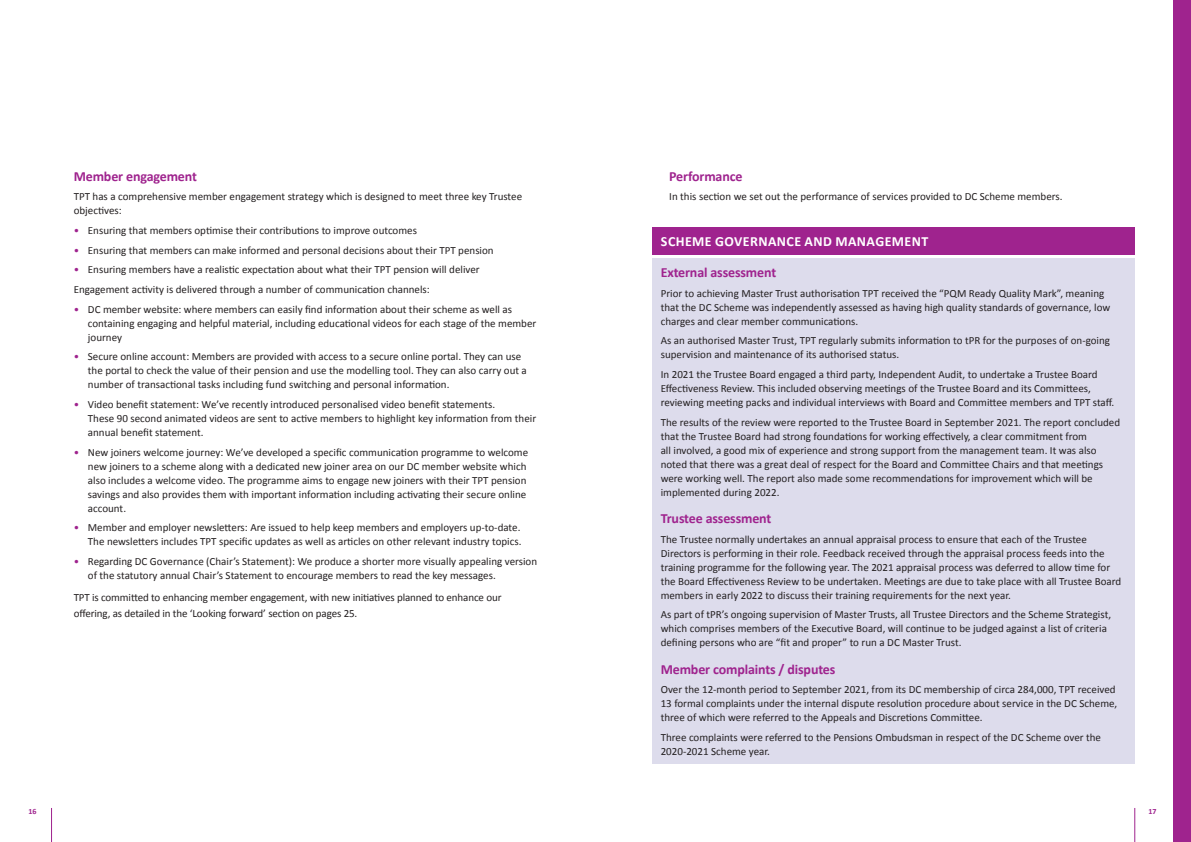
<style>
.page{position:relative;width:1191px;height:842px;background:#fff}
.page>*{position:absolute;margin:0;border:0;box-sizing:border-box;transform-origin:0 0}
.Fushia_Header{font:700 14px "Calibri";letter-spacing:-.01em;color:#9f238e}
.t1{font:700 14px "Calibri";letter-spacing:.03em;color:#fff}
.Body{font:11px/14px "Calibri";color:#231f20}
.t2{font:700 8px "Calibri";color:#9f238e}
.s1{color:#9f238e}
</style>
<div class="page">
<div style="left:1174px;top:0;width:17px;height:842px;background:#9f238e"></div>
<hr style="left:1134px;top:808px;width:1px;height:34px;background:#9f238e">
<hr style="left:51px;top:808px;width:1px;height:34px;background:#9f238e">
<div style="left:652px;top:227px;width:482px;height:27px;background:#9f238e"></div>
<div style="left:652px;top:258px;width:482px;height:505px;background:#dddcec"></div>
<p class="Fushia_Header" style="left:74px;top:166px;width:125px">Member engagement</p>
<p class="Body" style="left:74px;top:189px;width:450px">TPT has a comprehensive member engagement strategy which is designed to meet three key Trustee objectives:</p>
<p class="Body" style="left:74px;top:223px;width:345px"><span class="s1">•</span> Ensuring that members optimise their contributions to improve outcomes</p>
<p class="Body" style="left:74px;top:243px;width:421px"><span class="s1">•</span> Ensuring that members can make informed and personal decisions about their TPT pension</p>
<p class="Body" style="left:74px;top:262px;width:407px"><span class="s1">•</span> Ensuring members have a realistic expectation about what their TPT pension will deliver</p>
<p class="Body" style="left:74px;top:282px;width:358px">Engagement activity is delivered through a number of communication channels:</p>
<p class="Body" style="left:88px;top:302px;width:450px;text-indent:-14px"><span class="s1">•</span> DC member website: where members can easily find information about their scheme as well as containing engaging and helpful material, including educational videos for each stage of the member journey</p>
<p class="Body" style="left:88px;top:349px;width:440px;text-indent:-14px"><span class="s1">•</span> Secure online account: Members are provided with access to a secure online portal. They can use the portal to check the value of their pension and use the modelling tool. They can also carry out a number of transactional tasks including fund switching and personal information.</p>
<p class="Body" style="left:88px;top:397px;width:450px;text-indent:-14px"><span class="s1">•</span> Video benefit statement: We’ve recently introduced personalised video benefit statements.<br>These 90 second animated videos are sent to active members to highlight key information from their annual benefit statement.</p>
<p class="Body" style="left:88px;top:445px;width:442px;text-indent:-14px"><span class="s1">•</span> New joiners welcome journey: We’ve developed a specific communication programme to welcome new joiners to a scheme along with a dedicated new joiner area on our DC member website which also includes a welcome video. The programme aims to engage new joiners with their TPT pension savings and also provides them with important information including activating their secure online account.</p>
<p class="Body" style="left:74px;top:520px;width:449px;text-align:right"><span class="s1">•</span> Member and employer newsletters: Are issued to help keep members and employers up-to-date.<br>The newsletters includes TPT specific updates as well as articles on other relevant industry topics.</p>
<p class="Body" style="left:88px;top:554px;width:451px;text-indent:-14px"><span class="s1">•</span> Regarding DC Governance (Chair’s Statement): We produce a shorter more visually appealing version of the statutory annual Chair’s Statement to encourage members to read the key messages.</p>
<p class="Body" style="left:74px;top:589px;width:429px;line-height:16px">TPT is committed to enhancing member engagement, with new initiatives planned to enhance our offering, as detailed in the ‘Looking forward’ section on pages 25.</p>
<p class="Fushia_Header" style="left:669px;top:166px;width:75px">Performance</p>
<p class="Body" style="left:669px;top:189px;width:395px">In this section we set out the performance of services provided to DC Scheme members.</p>
<p class="t1" style="left:661px;top:231px;width:269px">SCHEME GOVERNANCE AND MANAGEMENT</p>
<p class="Fushia_Header" style="left:660px;top:262px;width:117px">External assessment</p>
<p class="Body" style="left:660px;top:286px;width:451px">Prior to achieving Master Trust authorisation TPT received the “PQM Ready Quality Mark”, meaning that the DC Scheme was independently assessed as having high quality standards of governance, low charges and clear member communications.</p>
<p class="Body" style="left:660px;top:333px;width:451px">As an authorised Master Trust, TPT regularly submits information to tPR for the purposes of on-going supervision and maintenance of its authorised status.</p>
<p class="Body" style="left:660px;top:367px;width:455px">In 2021 the Trustee Board engaged a third party, Independent Audit, to undertake a Trustee Board<br>Effectiveness Review. This included observing meetings of the Trustee Board and its Committees, reviewing meeting packs and individual interviews with Board and Committee members and TPT staff.</p>
<p class="Body" style="left:660px;top:415px;width:461px">The results of the review were reported to the Trustee Board in September 2021. The report concluded that the Trustee Board had strong foundations for working effectively, a clear commitment from<br>all involved, a good mix of experience and strong support from the management team. It was also noted that there was a great deal of respect for the Board and Committee Chairs and that meetings were working well. The report also made some recommendations for improvement which will be implemented during 2022.</p>
<p class="Fushia_Header" style="left:660px;top:508px;width:112px">Trustee assessment</p>
<p class="Body" style="left:660px;top:532px;width:462px">The Trustee normally undertakes an annual appraisal process to ensure that each of the Trustee Directors is performing in their role. Feedback received through the appraisal process feeds into the training programme for the following year. The 2021 appraisal process was deferred to allow time for the Board Effectiveness Review to be undertaken. Meetings are due to take place with all Trustee Board members in early 2022 to discuss their training requirements for the next year.</p>
<p class="Body" style="left:660px;top:607px;width:452px">As part of tPR’s ongoing supervision of Master Trusts, all Trustee Directors and the Scheme Strategist, which comprises members of the Executive Board, will continue to be judged against a list of criteria defining persons who are “fit and proper” to run a DC Master Trust.</p>
<p class="Fushia_Header" style="left:660px;top:659px;width:176px">Member complaints / disputes</p>
<p class="Body" style="left:660px;top:682px;width:458px">Over the 12-month period to September 2021, from its DC membership of circa 284,000, TPT received<br>13 formal complaints under the internal dispute resolution procedure about service in the DC Scheme, three of which were referred to the Appeals and Discretions Committee.</p>
<p class="Body" style="left:660px;top:730px;width:442px">Three complaints were referred to the Pensions Ombudsman in respect of the DC Scheme over the<br>2020-2021 Scheme year.</p>
<p class="t2" style="left:28px;top:806px;width:10px">16</p>
<p class="t2" style="left:1148px;top:806px;width:10px">17</p>
</div>
